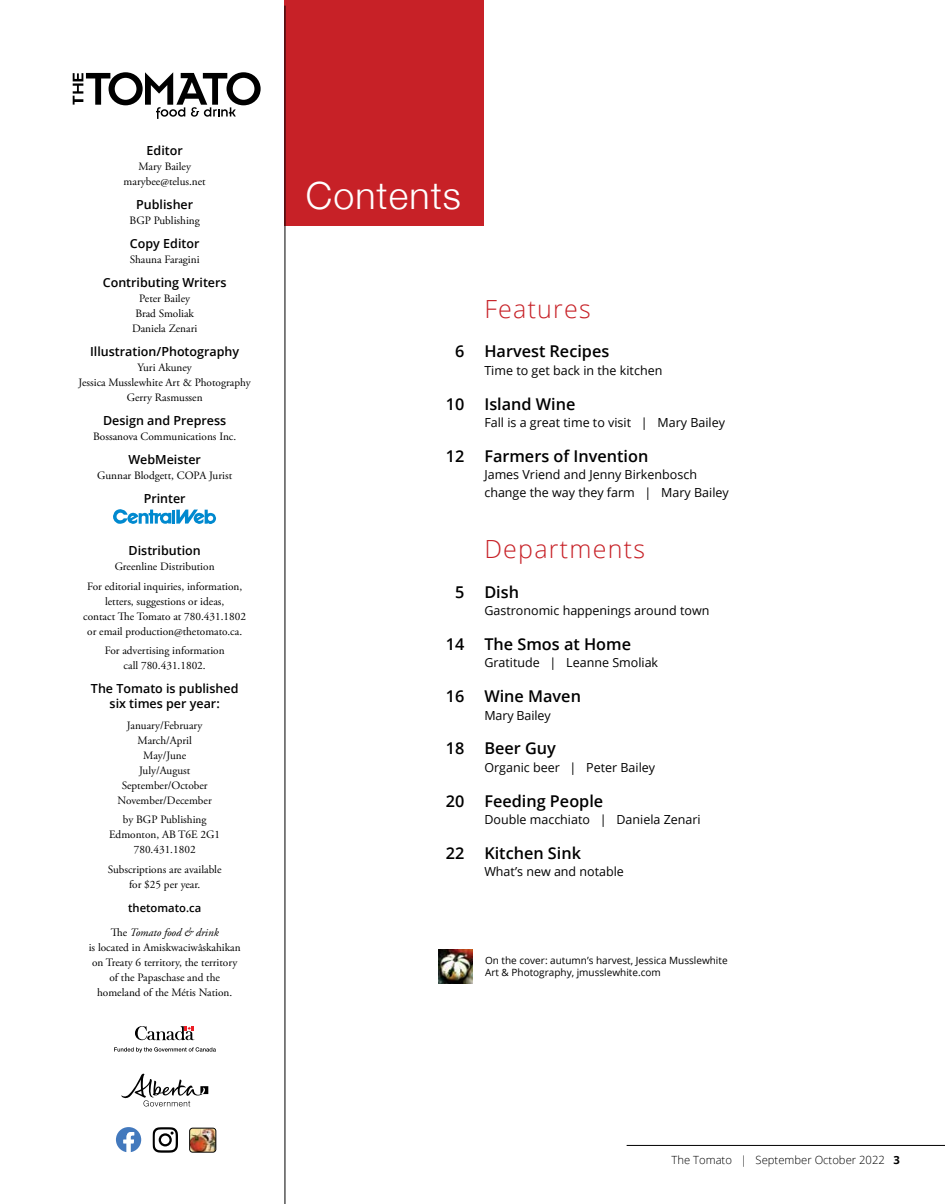
<style>
.page{position:relative;width:945px;height:1204px;background:#fff}
.page>*{position:absolute;margin:0;border:0;box-sizing:border-box;transform-origin:0 0}
.t1{font:300 37.5px "Helvetica Neue";letter-spacing:.03em;color:#fff}
.t2{font:300 25px "Open Sans";letter-spacing:.05em;color:#c72127}
.t3{font:600 16.25px "Open Sans";color:#000}
.t4{font:12.5px/17.5px "Open Sans";color:#000}
.t5{font:600 12.5px/15px "Open Sans";color:#000;text-align:center}
.t6{font:11.25px/15px "Adobe Garamond Pro";color:#000;text-align:center}
.t7{font:300 11.25px "Open Sans";color:#000}
.t8{font:600 11.25px "Open Sans";color:#000}
.t9{font:10px/12.5px "Open Sans";color:#000}
.s1{font-style:italic}
.s2{font-weight:700}
</style>
<div class="page">
<hr style="left:627px;top:1145px;width:318px;height:1px;background:#000">
<img style="left:439px;top:949px;width:33px;height:34px">
<div style="left:284px;top:0;width:200px;height:226px;background:#c72127"></div>
<svg style="left:113px;top:509px;width:103px;height:15px"></svg>
<svg style="left:73px;top:72px;width:188px;height:47px"></svg>
<svg style="left:152px;top:1127px;width:26px;height:25px"></svg>
<img style="left:190px;top:1128px;width:26px;height:24px">
<div style="left:190px;top:1128px;width:26px;height:24px;border:1px solid #000;border-radius:3px"></div>
<svg style="left:116px;top:1127px;width:25px;height:25px"></svg>
<svg style="left:121px;top:1073px;width:87px;height:33px"></svg>
<svg style="left:114px;top:1047px;width:102px;height:5px"></svg>
<svg style="left:135px;top:1026px;width:59px;height:14px"></svg>
<hr style="left:285px;top:6px;width:1px;height:1198px;background:#000">
<p class="t5" style="left:147px;top:142px;width:38px">Editor</p>
<p class="t6" style="left:124px;top:159px;width:84px">Mary Bailey marybee@telus.net</p>
<p class="t5" style="left:136px;top:196px;width:59px">Publisher</p>
<p class="t6" style="left:130px;top:213px;width:72px">BGP Publishing</p>
<p class="t5" style="left:130px;top:235px;width:71px">Copy Editor</p>
<p class="t6" style="left:130px;top:252px;width:71px">Shauna Faragini</p>
<p class="t5" style="left:103px;top:274px;width:125px">Contributing Writers</p>
<p class="t6" style="left:132px;top:291px;width:67px">Peter Bailey<br>Brad Smoliak<br>Daniela Zenari</p>
<p class="t5" style="left:90px;top:343px;width:151px">Illustration/Photography</p>
<p class="t6" style="left:79px;top:360px;width:174px">Yuri Akuney<br>Jessica Musslewhite Art &amp; Photography<br>Gerry Rasmussen</p>
<p class="t5" style="left:103px;top:412px;width:125px">Design and Prepress</p>
<p class="t6" style="left:93px;top:429px;width:145px">Bossanova Communications Inc.</p>
<p class="t5" style="left:128px;top:451px;width:74px">WebMeister</p>
<p class="t6" style="left:97px;top:468px;width:136px">Gunnar Blodgett, COPA Jurist</p>
<p class="t5" style="left:144px;top:490px;width:43px">Printer</p>
<p class="t5" style="left:129px;top:543px;width:74px">Distribution</p>
<p class="t6" style="left:87px;top:557px;width:156px;line-height:19.5px">Greenline Distribution<br>For editorial inquiries, information,</p>
<p class="t6" style="left:83px;top:594px;width:164px">letters, suggestions or ideas,<br>contact The Tomato at 780.431.1802 or email production@thetomato.ca.</p>
<p class="t6" style="left:105px;top:643px;width:121px">For advertising information call 780.431.1802.</p>
<p class="t5" style="left:91px;top:681px;width:149px">The Tomato is published six times per year:</p>
<p class="t6" style="left:118px;top:718px;width:96px">January/February<br>March/April<br>May/June<br>July/August<br>September/October<br>November/December</p>
<p class="t6" style="left:109px;top:812px;width:113px">by BGP Publishing<br>Edmonton, AB T6E 2G1<br>780.431.1802</p>
<p class="t6" style="left:108px;top:862px;width:115px">Subscriptions are available for $25 per year.</p>
<p class="t8" style="left:128px;top:900px;width:75px">thetomato.ca</p>
<p class="t6" style="left:89px;top:925px;width:153px">The <span class="s1">Tomato food &amp; drink<br></span>is located in Amiskwaciwâskahikan on Treaty 6 territory, the territory of the Papaschase and the homeland of the Métis Nation.</p>
<h1 class="t1" style="left:306px;top:165px;width:157px">Contents</h1>
<h2 class="t2" style="left:484px;top:292px;width:108px">Features</h2>
<h3 class="t3" style="left:455px;top:340px;width:156px">6 Harvest Recipes</h3>
<p class="t4" style="left:484px;top:361px;width:179px">Time to get back in the kitchen</p>
<h3 class="t3" style="left:446px;top:392px;width:131px">10 Island Wine</h3>
<p class="t4" style="left:484px;top:413px;width:242px">Fall is a great time to visit | Mary Bailey</p>
<h3 class="t3" style="left:446px;top:445px;width:204px">12 Farmers of Invention</h3>
<p class="t4" style="left:484px;top:466px;width:246px">James Vriend and Jenny Birkenbosch change the way they farm | Mary Bailey</p>
<h2 class="t2" style="left:484px;top:532px;width:162px">Departments</h2>
<h3 class="t3" style="left:455px;top:580px;width:65px">5 Dish</h3>
<p class="t4" style="left:484px;top:601px;width:227px">Gastronomic happenings around town</p>
<h3 class="t3" style="left:446px;top:633px;width:187px">14 The Smos at Home</h3>
<p class="t4" style="left:484px;top:654px;width:175px">Gratitude | Leanne Smoliak</p>
<h3 class="t3" style="left:446px;top:685px;width:137px">16 Wine Maven</h3>
<p class="t4" style="left:484px;top:706px;width:68px">Mary Bailey</p>
<h3 class="t3" style="left:446px;top:737px;width:112px">18 Beer Guy</h3>
<p class="t4" style="left:484px;top:758px;width:172px">Organic beer | Peter Bailey</p>
<h3 class="t3" style="left:446px;top:789px;width:159px">20 Feeding People</h3>
<p class="t4" style="left:484px;top:810px;width:218px">Double macchiato | Daniela Zenari</p>
<h3 class="t3" style="left:446px;top:842px;width:137px">22 Kitchen Sink</h3>
<p class="t4" style="left:484px;top:863px;width:141px">What’s new and notable</p>
<p class="t9" style="left:485px;top:953px;width:244px">On the cover: autumn’s harvest, Jessica Musslewhite<br>Art &amp; Photography, jmusslewhite.com</p>
<p class="t7" style="left:672px;top:1152px;width:230px">The Tomato | September October 2022 <span class="s2">3</span></p>
</div>
